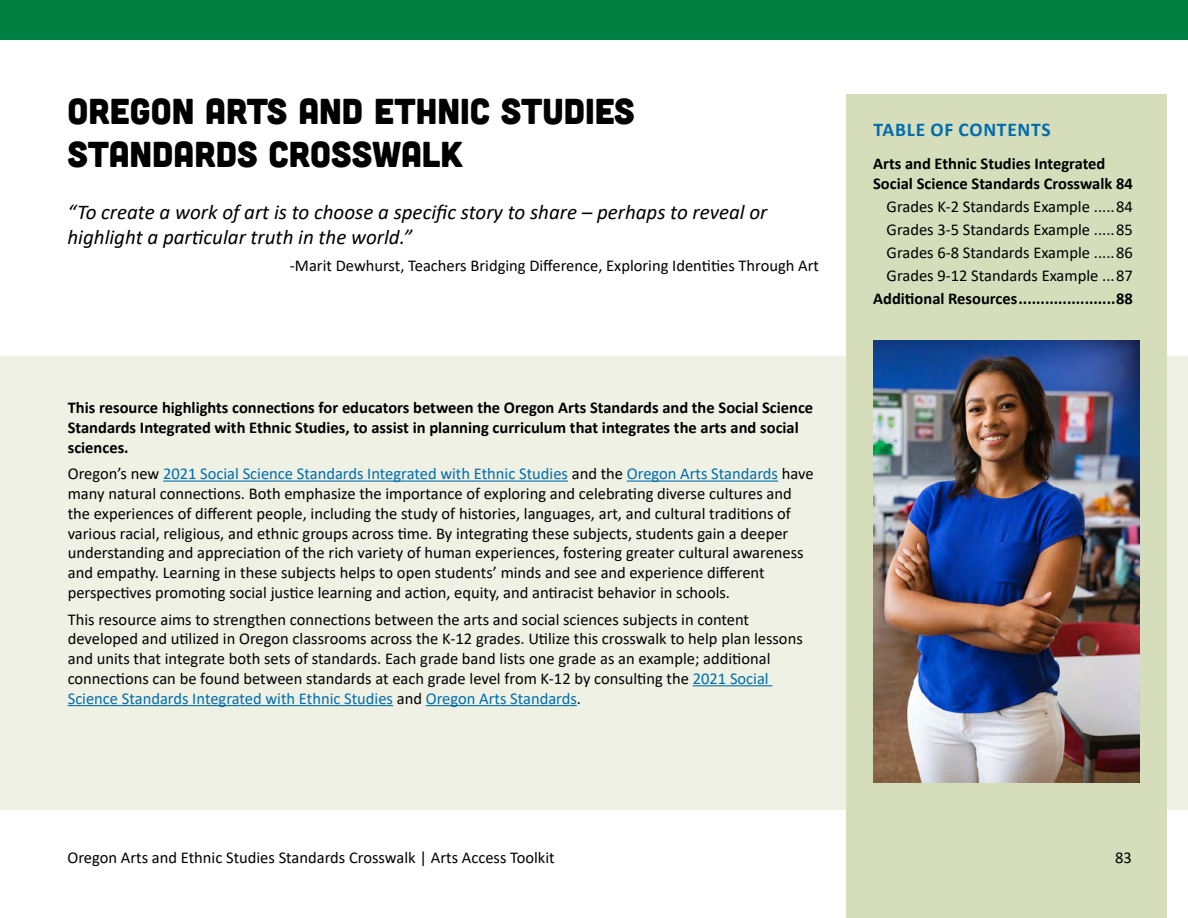
<style>
.page{position:relative;width:1188px;height:918px;background:#fff}
.page>*{position:absolute;margin:0;border:0;box-sizing:border-box;transform-origin:0 0}
.Heading_1{font:36px/43.2px "Cubano";color:#000}
.t1{font:italic 21px/25.2px "Calibri";color:#000}
.Not_Heading_3{font:700 19.5px "Calibri";letter-spacing:.04em;color:#006cad}
.Body{font:16.5px/19.8px "Calibri";color:#000}
.Body-2{font:700 16.5px/19.8px "Calibri";color:#000}
.Name{font:16.5px "Calibri";color:#000}
.s1{color:#006cad}
</style>
<div class="page">
<div style="left:0;top:0;width:1188px;height:40px;background:#007f43"></div>
<div style="left:0;top:356px;width:1188px;height:454px;background:#eef1e4"></div>
<div style="left:846px;top:94px;width:321px;height:824px;background:#d5ddbb"></div>
<hr style="left:163px;top:481px;width:405px;height:1px;background:#006cad">
<hr style="left:627px;top:481px;width:151px;height:1px;background:#006cad">
<hr style="left:693px;top:685px;width:79px;height:1px;background:#006cad">
<hr style="left:68px;top:705px;width:325px;height:1px;background:#006cad">
<hr style="left:426px;top:705px;width:151px;height:1px;background:#006cad">
<img style="left:873px;top:340px;width:267px;height:443px">
<p class="Heading_1" style="left:68px;top:88px;width:569px">OREGON ARTS AND ETHNIC STUDIES<br>STANDARDS CROSSWALK</p>
<p class="t1" style="left:68px;top:199px;width:701px">“To create a work of art is to choose a specific story to share – perhaps to reveal or highlight a particular truth in the world.”</p>
<p class="Name" style="left:290px;top:254px;width:531px">-Marit Dewhurst, Teachers Bridging Difference, Exploring Identities Through Art</p>
<p class="Body-2" style="left:68px;top:397px;width:747px">This resource highlights connections for educators between the Oregon Arts Standards and the Social Science<br>Standards Integrated with Ethnic Studies, to assist in planning curriculum that integrates the arts and social sciences.</p>
<p class="Body" style="left:68px;top:463px;width:747px">Oregon’s new <span class="s1">2021 Social Science Standards Integrated with Ethnic Studies</span> and the <span class="s1">Oregon Arts Standards</span> have many natural connections. Both emphasize the importance of exploring and celebrating diverse cultures and the experiences of different people, including the study of histories, languages, art, and cultural traditions of various racial, religious, and ethnic groups across time. By integrating these subjects, students gain a deeper understanding and appreciation of the rich variety of human experiences, fostering greater cultural awareness and empathy. Learning in these subjects helps to open students’ minds and see and experience different perspectives promoting social justice learning and action, equity, and antiracist behavior in schools.</p>
<p class="Body" style="left:68px;top:609px;width:737px">This resource aims to strengthen connections between the arts and social sciences subjects in content developed and utilized in Oregon classrooms across the K-12 grades. Utilize this crosswalk to help plan lessons and units that integrate both sets of standards. Each grade band lists one grade as an example; additional connections can be found between standards at each grade level from K-12 by consulting the <span class="s1">2021 Social Science Standards Integrated with Ethnic Studies</span> and <span class="s1">Oregon Arts Standards</span>.</p>
<p class="Not_Heading_3" style="left:874px;top:116px;width:179px">TABLE OF CONTENTS</p>
<p class="Body-2" style="left:873px;top:154px;width:261px">Arts and Ethnic Studies Integrated<br>Social Science Standards Crosswalk 84</p>
<p class="Body" style="left:887px;top:196px;width:248px">Grades K-2 Standards Example .....84</p>
<p class="Body" style="left:887px;top:220px;width:248px">Grades 3-5 Standards Example .....85</p>
<p class="Body" style="left:887px;top:243px;width:248px">Grades 6-8 Standards Example .....86</p>
<p class="Body" style="left:887px;top:266px;width:248px">Grades 9-12 Standards Example ...87</p>
<p class="Body-2" style="left:873px;top:289px;width:261px">Additional Resources......................88</p>
<p class="Body" style="left:68px;top:848px;width:489px">Oregon Arts and Ethnic Studies Standards Crosswalk | Arts Access Toolkit</p>
<p class="Body" style="left:1115px;top:848px;width:18px">83</p>
</div>
